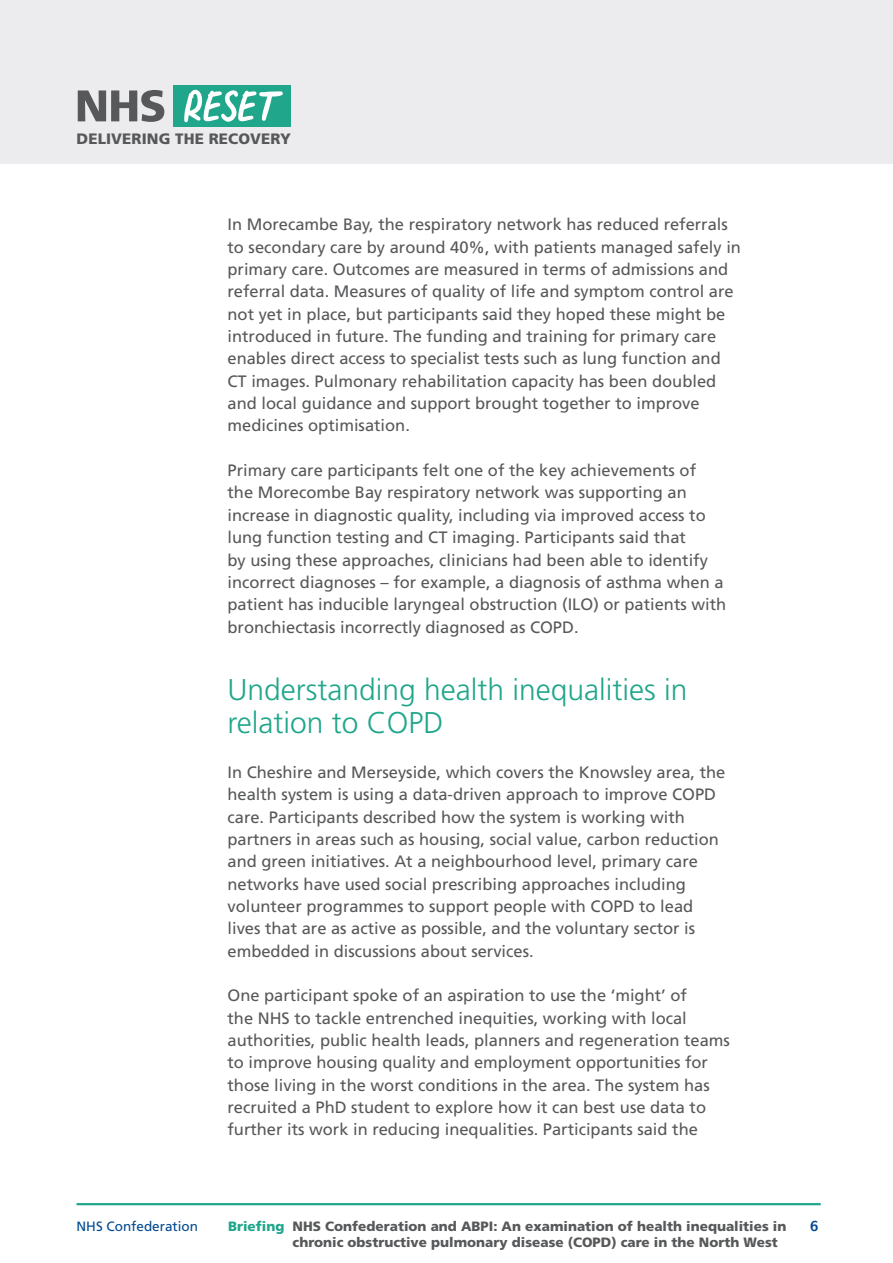
<style>
.page{position:relative;width:893px;height:1263px;background:#fff}
.page>*{position:absolute;margin:0;border:0;box-sizing:border-box;transform-origin:0 0}
.Heading_B{font:300 30px/33.5px "Frutiger LT Std";color:#20a68b}
.Body{font:16.5px/22.4px "Frutiger LT Std";color:#57585a}
.t1{font:900 15px "Frutiger LT";letter-spacing:.005em;color:#57585a}
.t2{font:700 15px "Lexia";color:#014990}
.t3{font:900 13.5px/16.2px "Frutiger LT Std";color:#57585a}
.t4{font:13.5px "Frutiger LT Std";color:#014990}
.s1{color:#20a68b}
</style>
<div class="page">
<div style="left:0;top:0;width:893px;height:163px;background:#ececee"></div>
<hr style="left:77px;top:1203px;width:744px;height:2px;background:#20a68b">
<div style="left:174px;top:85px;width:117px;height:42px;background:#20a68b"></div>
<svg style="left:78px;top:90px;width:86px;height:32px"></svg>
<svg style="left:184px;top:90px;width:99px;height:32px"></svg>
<p class="t1" style="left:77px;top:130px;width:216px">DELIVERING THE RECOVERY</p>
<p class="Body" style="left:227px;top:213px;width:515px">In Morecambe Bay, the respiratory network has reduced referrals to secondary care by around 40%, with patients managed safely in primary care. Outcomes are measured in terms of admissions and referral data. Measures of quality of life and symptom control are not yet in place, but participants said they hoped these might be introduced in future. The funding and training for primary care enables direct access to specialist tests such as lung function and CT images. Pulmonary rehabilitation capacity has been doubled and local guidance and support brought together to improve medicines optimisation.</p>
<p class="Body" style="left:227px;top:459px;width:500px">Primary care participants felt one of the key achievements of<br>the Morecombe Bay respiratory network was supporting an increase in diagnostic quality, including via improved access to lung function testing and CT imaging. Participants said that<br>by using these approaches, clinicians had been able to identify incorrect diagnoses – for example, a diagnosis of asthma when a patient has inducible laryngeal obstruction (ILO) or patients with bronchiectasis incorrectly diagnosed as COPD.</p>
<p class="Heading_B" style="left:227px;top:673px;width:462px">Understanding health inequalities in relation to COPD</p>
<p class="Body" style="left:227px;top:761px;width:499px">In Cheshire and Merseyside, which covers the Knowsley area, the health system is using a data-driven approach to improve COPD care. Participants described how the system is working with partners in areas such as housing, social value, carbon reduction and green initiatives. At a neighbourhood level, primary care networks have used social prescribing approaches including volunteer programmes to support people with COPD to lead lives that are as active as possible, and the voluntary sector is embedded in discussions about services.</p>
<p class="Body" style="left:227px;top:984px;width:504px">One participant spoke of an aspiration to use the ‘might’ of<br>the NHS to tackle entrenched inequities, working with local authorities, public health leads, planners and regeneration teams to improve housing quality and employment opportunities for those living in the worst conditions in the area. The system has recruited a PhD student to explore how it can best use data to further its work in reducing inequalities. Participants said the</p>
<p class="t4" style="left:77px;top:1218px;width:123px">NHS Confederation</p>
<p class="t3" style="left:293px;top:1218px;width:495px;text-indent:-65px"><span class="s1">Briefing</span> NHS Confederation and ABPI: An examination of health inequalities in chronic obstructive pulmonary disease (COPD) care in the North West</p>
<p class="t2" style="left:810px;top:1216px;width:10px">6</p>
</div>
